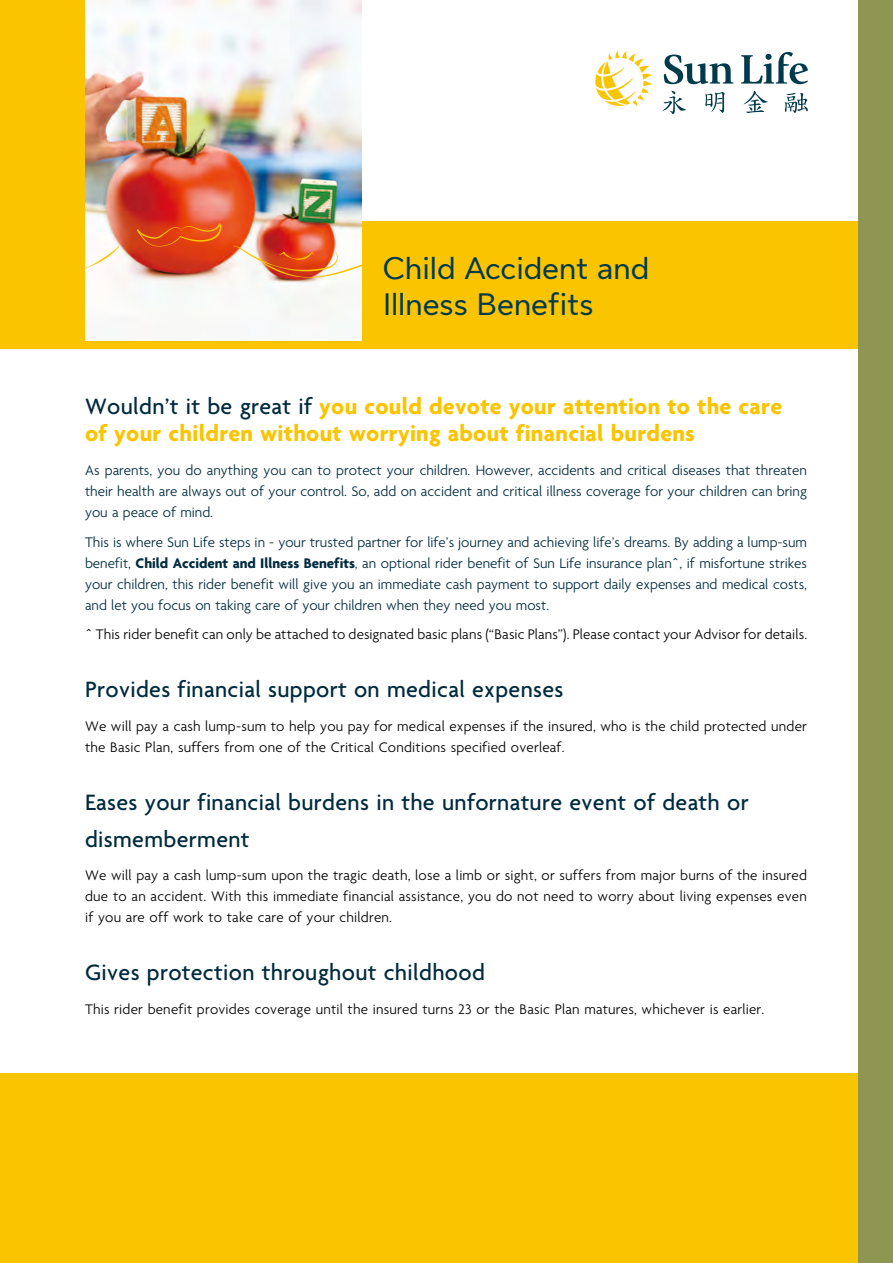
<style>
.page{position:relative;width:893px;height:1263px;background:#fff}
.page>*{position:absolute;margin:0;border:0;box-sizing:border-box;transform-origin:0 0}
.t1{font:31.5px/36px "Sun Life New Text";letter-spacing:-.015em;color:#003a4b}
.t2{font:500 24px/36.8px "Agenda";letter-spacing:.015em;color:#002b3e}
.t3{font:700 24px/27px "Agenda";letter-spacing:.015em;color:#fbc400}
.t4{font:300 15px/21px "Agenda";letter-spacing:.015em;color:#000}
.t5{font:300 15px/21px "Agenda";color:#002b3e;text-align:justify}
.s1{font-weight:500;color:#002b3e}
.s2{font-weight:700}
</style>
<div class="page">
<div style="left:0;top:0;width:85px;height:349px;background:#fbc400"></div>
<div style="left:0;top:221px;width:859px;height:128px;background:#fbc400"></div>
<img style="left:85px;top:0;width:276px;height:340px">
<svg style="left:85px;top:245px;width:34px;height:29px"></svg>
<img style="left:233px;top:245px;width:128px;height:33px">
<svg style="left:137px;top:223px;width:84px;height:23px;background:#e14e12"></svg>
<div style="left:0;top:1074px;width:893px;height:189px;background:#fbc400"></div>
<div style="left:859px;top:0;width:34px;height:1263px;background:#8f9651"></div>
<svg style="left:595px;top:51px;width:57px;height:56px"></svg>
<svg style="left:664px;top:55px;width:69px;height:29px"></svg>
<svg style="left:741px;top:52px;width:67px;height:32px"></svg>
<svg style="left:662px;top:91px;width:24px;height:23px"></svg>
<svg style="left:705px;top:92px;width:20px;height:21px"></svg>
<svg style="left:744px;top:91px;width:24px;height:22px"></svg>
<svg style="left:785px;top:93px;width:23px;height:20px"></svg>
<h1 class="t1" style="left:383px;top:248px;width:268px">Child Accident and<br>Illness Benefits</h1>
<h2 class="t3" style="left:85px;top:395px;width:699px"><span class="s1">Wouldn’t it be great if</span> you could devote your attention to the care of your children without worrying about financial burdens</h2>
<p class="t5" style="left:85px;top:461px;width:723px">As parents, you do anything you can to protect your children. However, accidents and critical diseases that threaten their health are always out of your control. So, add on accident and critical illness coverage for your children can bring you a peace of mind.</p>
<p class="t5" style="left:85px;top:532px;width:723px">This is where Sun Life steps in - your trusted partner for life’s journey and achieving life’s dreams. By adding a lump-sum benefit, <span class="s2">Child Accident and Illness Benefits</span>, an optional rider benefit of Sun Life insurance plan^, if misfortune strikes your children, this rider benefit will give you an immediate cash payment to support daily expenses and medical costs, and let you focus on taking care of your children when they need you most.</p>
<p class="t4" style="left:85px;top:625px;width:724px">^ This rider benefit can only be attached to designated basic plans (“Basic Plans”). Please contact your Advisor for details.</p>
<h2 class="t2" style="left:85px;top:672px;width:480px">Provides financial support on medical expenses</h2>
<p class="t4" style="left:85px;top:716px;width:723px">We will pay a cash lump-sum to help you pay for medical expenses if the insured, who is the child protected under the Basic Plan, suffers from one of the Critical Conditions specified overleaf.</p>
<h2 class="t2" style="left:85px;top:785px;width:665px">Eases your financial burdens in the unfornature event of death or dismemberment</h2>
<p class="t4" style="left:85px;top:866px;width:723px;text-align:justify">We will pay a cash lump-sum upon the tragic death, lose a limb or sight, or suffers from major burns of the insured due to an accident. With this immediate financial assistance, you do not need to worry about living expenses even if you are off work to take care of your children.</p>
<h2 class="t2" style="left:85px;top:955px;width:401px">Gives protection throughout childhood</h2>
<p class="t4" style="left:85px;top:999px;width:681px">This rider benefit provides coverage until the insured turns 23 or the Basic Plan matures, whichever is earlier.</p>
</div>
